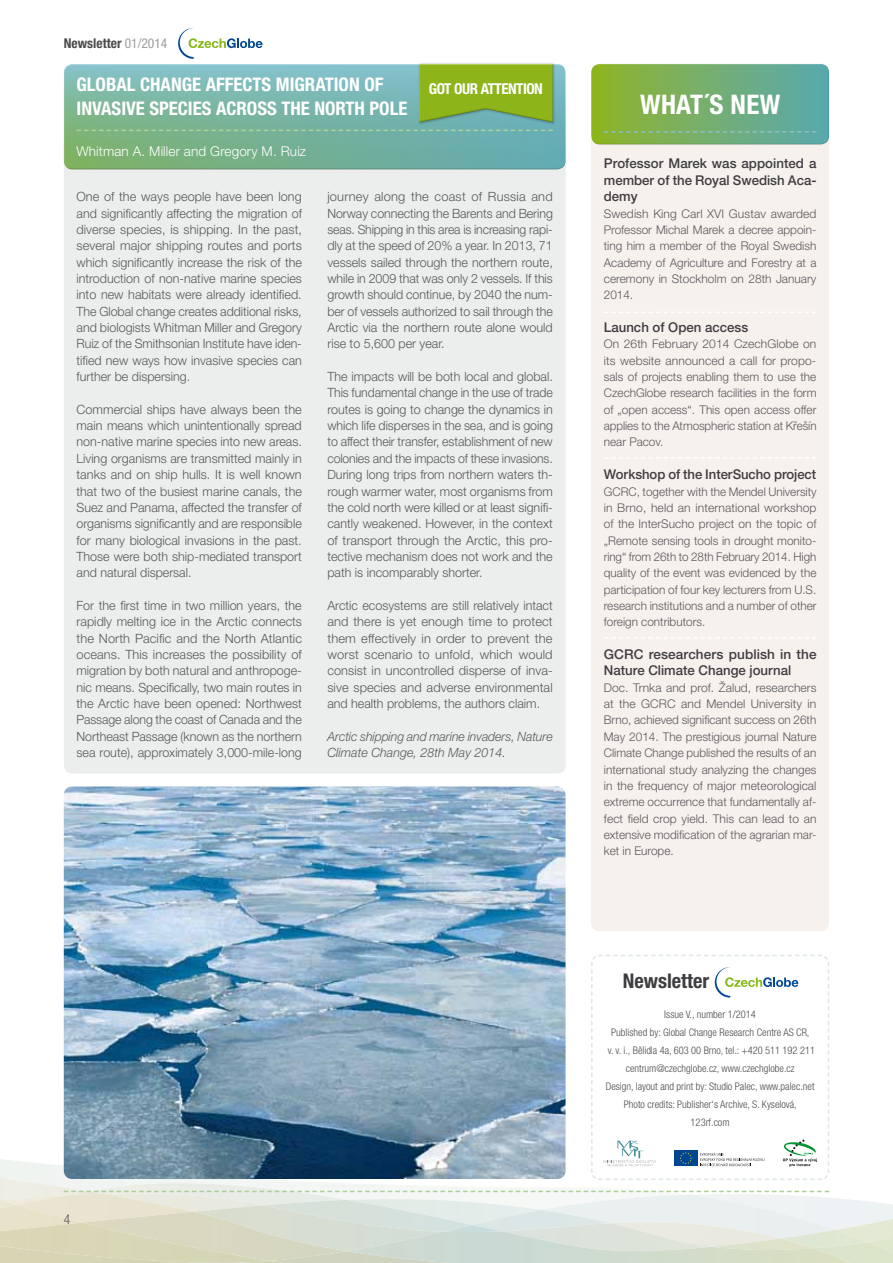
<style>
.page{position:relative;width:893px;height:1263px;background:#fff}
.page>*{position:absolute;margin:0;border:0;box-sizing:border-box;transform-origin:0 0}
.t1{font:700 condensed 27px "Helvetica Neue CE";letter-spacing:.01em;color:#fff}
.t2{font:700 condensed 20.25px "Helvetica Neue CE";color:#3e3d40}
.t3{font:700 condensed 18.75px/24px "Helvetica Neue CE";color:#fff}
.t4{font:700 condensed 15px "Helvetica Neue CE";letter-spacing:-.03em;color:#fff}
.t5{font:500 13.5px/16.4px "Helvetica Neue CE";color:#3e3d40;text-align:justify}
.t6{font:300 13.5px "Helvetica Neue CE";letter-spacing:.01em;color:#fff}
.t7{font:700 condensed 13.5px "Helvetica Neue CE";color:#4b4b4d}
.t8{font:300 condensed 13.5px "Helvetica Neue CE";color:#58585a}
.t9{font:300 12.75px/16.4px "Helvetica Neue CE";color:#58585a;text-align:justify}
.t10{font:italic 300 12.75px/16.4px "Helvetica Neue CE";letter-spacing:-.005em;color:#58585a;scale:.96 1}
.t11{font:300 12px/16.4px "Helvetica Neue CE";color:#58585a;text-align:justify}
.t12{font:300 condensed 10.5px/18px "Helvetica Neue CE";color:#4b4b4d;text-align:center}
.s1{font-weight:400;color:#9c9e9f}
</style>
<div class="page">
<div style="left:591px;top:64px;width:238px;height:867px;background:#f7f1ee;border-radius:9px"></div>
<div style="left:64px;top:137px;width:502px;height:636px;background:#eceded;border-radius:9px"></div>
<svg style="left:69px;top:64px;width:492px;height:1px"></svg>
<div style="left:63px;top:65px;width:504px;height:106px;background:#000;opacity:.3"></div>
<svg style="left:77px;top:130px;width:476px;height:1px"></svg>
<div style="left:418px;top:63px;width:138px;height:62px;background:#000;opacity:.25"></div>
<div style="left:418px;top:63px;width:137px;height:60px;background:#000;opacity:.4"></div>
<svg style="left:604px;top:312px;width:212px;height:1px"></svg>
<svg style="left:604px;top:457px;width:212px;height:2px"></svg>
<svg style="left:596px;top:64px;width:229px;height:1px"></svg>
<div style="left:590px;top:65px;width:242px;height:80px;background:#000;opacity:.3"></div>
<svg style="left:604px;top:131px;width:212px;height:2px"></svg>
<svg style="left:178px;top:28px;width:85px;height:31px"></svg>
<svg style="left:0;top:954px;width:893px;height:309px"></svg>
<img style="left:64px;top:786px;width:502px;height:393px">
<svg style="left:604px;top:637px;width:212px;height:2px"></svg>
<p class="t7" style="left:64px;top:36px;width:105px">NEWSLETTER <span class="s1">01/2014</span></p>
<h3 class="t3" style="left:77px;top:73px;width:332px">GLOBAL CHANGE AFFECTS MIGRATION OF<br>INVASIVE SPECIES ACROSS THE NORTH POLE</h3>
<p class="t6" style="left:77px;top:143px;width:231px">Whitman A. Miller and Gregory M. Ruiz</p>
<p class="t4" style="left:429px;top:79px;width:114px">GOT OUR ATTENTION</p>
<p class="t9" style="left:77px;top:189px;width:227px">One of the ways people have been long and significantly affecting the migration of diverse species, is shipping. In the past, several major shipping routes and ports which significantly increase the risk of the introduction of non-native marine species into new habitats were already identified.<br>The Global change creates additional risks, and biologists Whitman Miller and Gregory Ruiz of the Smithsonian Institute have iden&shy;tified new ways how invasive species can further be dispersing.</p>
<p class="t9" style="left:77px;top:401px;width:227px">Commercial ships have always been the main means which unintentionally spread non-native marine species into new areas.<br>Living organisms are transmitted mainly in tanks and on ship hulls. It is well known that two of the busiest marine canals, the Suez and Panama, affected the transfer of organisms significantly and are responsible for many biological invasions in the past.<br>Those were both ship-mediated transport and natural dispersal.</p>
<p class="t9" style="left:77px;top:597px;width:227px">For the first time in two million years, the rapidly melting ice in the Arctic connects the North Pacific and the North Atlantic oceans. This increases the possibility of migration by both natural and anthropoge&shy;nic means. Specifically, two main routes in the Arctic have been opened: Northwest Passage along the coast of Canada and the Northeast Passage (known as the northern sea route), approximately 3,000-mile-long</p>
<p class="t9" style="left:327px;top:189px;width:227px">journey along the coast of Russia and Norway connecting the Barents and Bering seas. Shipping in this area is increasing rapi&shy;dly at the speed of 20% a year. In 2013, 71 vessels sailed through the northern route, while in 2009 that was only 2 vessels. If this growth should continue, by 2040 the num&shy;ber of vessels authorized to sail through the Arctic via the northern route alone would rise to 5,600 per year.</p>
<p class="t9" style="left:327px;top:369px;width:227px">The impacts will be both local and global.<br>This fundamental change in the use of trade routes is going to change the dynamics in which life disperses in the sea, and is going to affect their transfer, establishment of new colonies and the impacts of these invasions.<br>During long trips from northern waters th&shy;rough warmer water, most organisms from the cold north were killed or at least signifi&shy;cantly weakened. However, in the context of transport through the Arctic, this pro&shy;tective mechanism does not work and the path is incomparably shorter.</p>
<p class="t9" style="left:327px;top:597px;width:227px">Arctic ecosystems are still relatively intact and there is yet enough time to protect them effectively in order to prevent the worst scenario to unfold, which would consist in uncontrolled disperse of inva&shy;sive species and adverse environmental and health problems, the authors claim.</p>
<p class="t10" style="left:327px;top:728px;width:236px">Arctic shipping and marine invaders, Nature<br>Climate Change, 28th May 2014.</p>
<p class="t8" style="left:64px;top:1211px;width:8px">4</p>
<h1 class="t1" style="left:640px;top:88px;width:141px">WHAT´S NEW</h1>
<p class="t5" style="left:604px;top:156px;width:214px">Professor Marek was appointed a member of the Royal Swedish Aca&shy;demy</p>
<p class="t11" style="left:604px;top:205px;width:214px">Swedish King Carl XVI Gustav awarded Professor Michal Marek a decree appoin&shy;ting him a member of the Royal Swedish Academy of Agriculture and Forestry at a ceremony in Stockholm on 28th January 2014.</p>
<p class="t5" style="left:604px;top:319px;width:146px">Launch of Open access</p>
<p class="t11" style="left:604px;top:336px;width:214px">On 26th February 2014 CzechGlobe on its website announced a call for propo&shy;sals of projects enabling them to use the CzechGlobe research facilities in the form of „open access“. This open access offer applies to the Atmospheric station at Křešín near Pacov.</p>
<p class="t5" style="left:604px;top:466px;width:214px">Workshop of the InterSucho project</p>
<p class="t11" style="left:604px;top:483px;width:214px">GCRC, together with the Mendel University in Brno, held an international workshop of the InterSucho project on the topic of „Remote sensing tools in drought monito&shy;ring“ from 26th to 28th February 2014. High quality of the event was evidenced by the participation of four key lecturers from U.S. research institutions and a number of other foreign contributors.</p>
<p class="t5" style="left:604px;top:646px;width:214px">GCRC researchers publish in the<br>Nature Climate Change journal</p>
<p class="t11" style="left:604px;top:679px;width:214px">Doc. Trnka and prof. Žalud, researchers at the GCRC and Mendel University in Brno, achieved significant success on 26th May 2014. The prestigious journal Nature Climate Change published the results of an international study analyzing the changes in the frequency of major meteorological extreme occurrence that fundamentally af&shy;fect field crop yield. This can lead to an extensive modification of the agrarian mar&shy;ket in Europe.</p>
<h2 class="t2" style="left:623px;top:969px;width:88px">NEWSLETTER</h2>
<p class="t12" style="left:606px;top:1005px;width:211px">Issue V., number 1/2014<br>Published by: Global Change Research Centre AS CR,<br>v. v. i., Bělidla 4a, 603 00 Brno, tel.: +420 511 192 211 centrum@czechglobe.cz, www.czechglobe.cz<br>Design, layout and print by: Studio Palec, www.palec.net Photo credits: Publisher‘s Archive, S. Kyselová, 123rf.com</p>
</div>
